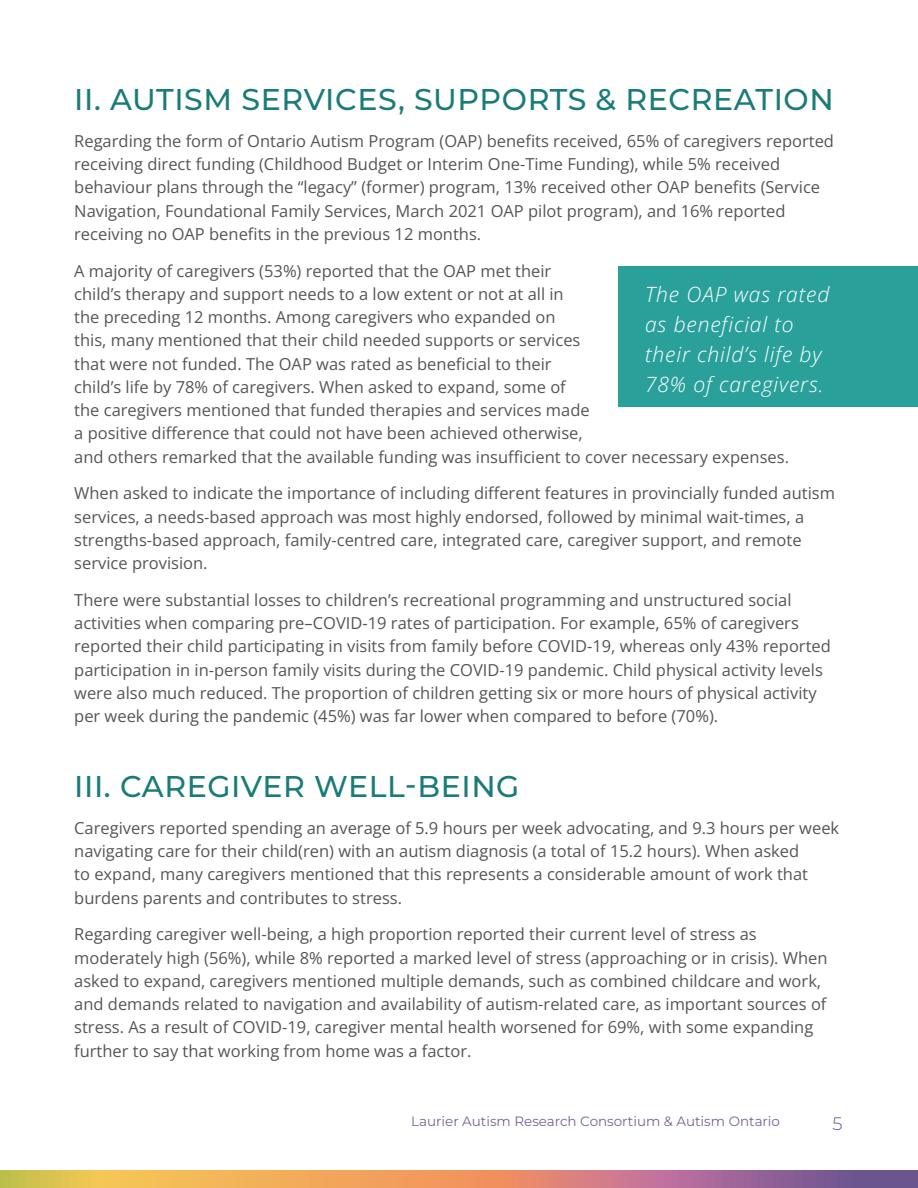
<style>
.page{position:relative;width:918px;height:1188px;background:#fff}
.page>*{position:absolute;margin:0;border:0;box-sizing:border-box;transform-origin:0 0}
._2_Title_Teal{font:100 30px "Montserrat";letter-spacing:.02em;color:#1a7c78}
.SIDEBAR_RIGht_WHITE{font:italic 300 21px/30px "Open Sans";letter-spacing:.04em;color:#fff}
.t1{font:100 18px "Montserrat";color:#6b558e}
.BODY{font:16.5px/23.2px "Open Sans";color:#545557}
.t2{font:100 13.5px "Montserrat";color:#786297}
</style>
<div class="page">
<svg style="left:0;top:1170px;width:918px;height:18px;background:#ce9170"></svg>
<div style="left:618px;top:266px;width:300px;height:140px;background:#2aa09b"></div>
<h2 class="_2_Title_Teal" style="left:74px;top:79px;width:761px">II. AUTISM SERVICES, SUPPORTS &amp; RECREATION</h2>
<p class="BODY" style="left:74px;top:129px;width:761px">Regarding the form of Ontario Autism Program (OAP) benefits received, 65% of caregivers reported receiving direct funding (Childhood Budget or Interim One-Time Funding), while 5% received behaviour plans through the “legacy” (former) program, 13% received other OAP benefits (Service Navigation, Foundational Family Services, March 2021 OAP pilot program), and 16% reported receiving no OAP benefits in the previous 12 months.</p>
<p class="BODY" style="left:74px;top:259px;width:716px">A majority of caregivers (53%) reported that the OAP met their<br>child’s therapy and support needs to a low extent or not at all in<br>the preceding 12 months. Among caregivers who expanded on<br>this, many mentioned that their child needed supports or services<br>that were not funded. The OAP was rated as beneficial to their<br>child’s life by 78% of caregivers. When asked to expand, some of<br>the caregivers mentioned that funded therapies and services made<br>a positive difference that could not have been achieved otherwise,<br>and others remarked that the available funding was insufficient to cover necessary expenses.</p>
<p class="BODY" style="left:74px;top:481px;width:762px">When asked to indicate the importance of including different features in provincially funded autism services, a needs-based approach was most highly endorsed, followed by minimal wait-times, a strengths-based approach, family-centred care, integrated care, caregiver support, and remote service provision.</p>
<p class="BODY" style="left:74px;top:588px;width:758px">There were substantial losses to children’s recreational programming and unstructured social activities when comparing pre–COVID-19 rates of participation. For example, 65% of caregivers reported their child participating in visits from family before COVID-19, whereas only 43% reported participation in in-person family visits during the COVID-19 pandemic. Child physical activity levels were also much reduced. The proportion of children getting six or more hours of physical activity per week during the pandemic (45%) was far lower when compared to before (70%).</p>
<p class="SIDEBAR_RIGht_WHITE" style="left:645px;top:279px;width:186px">The OAP was rated as beneficial to their child’s life by<br>78% of caregivers.</p>
<h2 class="_2_Title_Teal" style="left:74px;top:766px;width:447px">III. CAREGIVER WELL-BEING</h2>
<p class="BODY" style="left:74px;top:816px;width:767px">Caregivers reported spending an average of 5.9 hours per week advocating, and 9.3 hours per week navigating care for their child(ren) with an autism diagnosis (a total of 15.2 hours). When asked<br>to expand, many caregivers mentioned that this represents a considerable amount of work that burdens parents and contributes to stress.</p>
<p class="BODY" style="left:74px;top:922px;width:755px">Regarding caregiver well-being, a high proportion reported their current level of stress as moderately high (56%), while 8% reported a marked level of stress (approaching or in crisis). When asked to expand, caregivers mentioned multiple demands, such as combined childcare and work, and demands related to navigation and availability of autism-related care, as important sources of stress. As a result of COVID-19, caregiver mental health worsened for 69%, with some expanding further to say that working from home was a factor.</p>
<p class="t2" style="left:411px;top:1112px;width:370px">Laurier Autism Research Consortium &amp; Autism Ontario</p>
<p class="t1" style="left:832px;top:1112px;width:12px">5</p>
</div>
